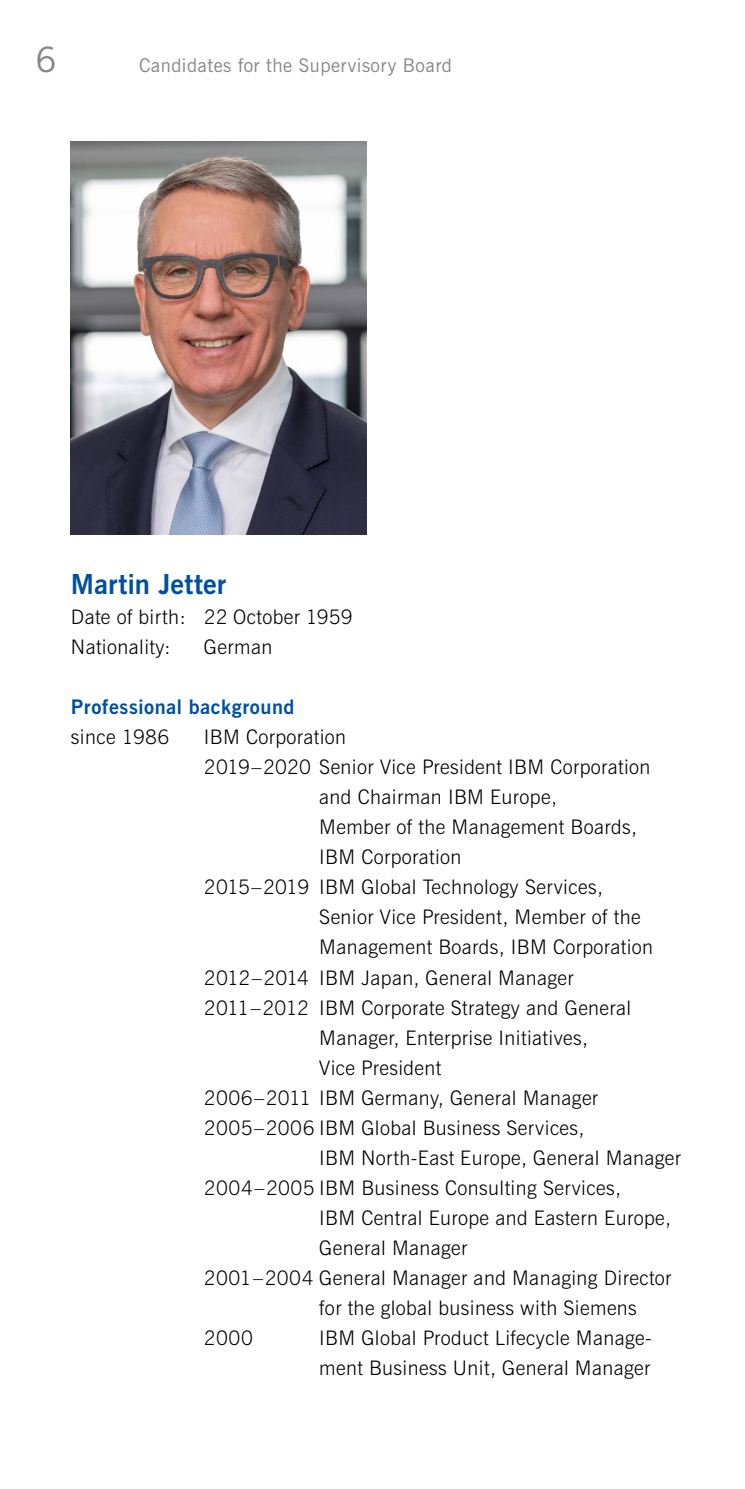
<style>
.page{position:relative;width:745px;height:1489px;background:#fff}
.page>*{position:absolute;margin:0;border:0;box-sizing:border-box;transform-origin:0 0}
.t1{font:35px "News Gothic BT";color:#868786}
.t2{font:700 27.5px "News Gothic BT";letter-spacing:.005em;color:#0050a0}
.t3{font:300 20px/30px "News Gothic BT";letter-spacing:.02em;color:#000}
.t4{font:700 20px "News Gothic BT";letter-spacing:.025em;color:#0050a0}
.t5{font:18.75px "News Gothic BT";letter-spacing:.025em;color:#868786}
</style>
<div class="page">
<img style="left:71px;top:142px;width:295px;height:392px">
<h1 class="t1" style="left:35px;top:39px;width:23px">6</h1>
<p class="t5" style="left:139px;top:54px;width:314px">Candidates for the Supervisory Board</p>
<h2 class="t2" style="left:71px;top:567px;width:157px">Martin Jetter</h2>
<p class="t3" style="left:71px;top:602px;width:283px">Date of birth: 22 October 1959<br>Nationality:</p>
<p class="t3" style="left:204px;top:632px;width:70px">German</p>
<p class="t4" style="left:71px;top:695px;width:225px">Professional background</p>
<p class="t3" style="left:71px;top:722px;width:100px">since 1986</p>
<p class="t3" style="left:204px;top:722px;width:144px">IBM Corporation</p>
<p class="t3" style="left:204px;top:752px;width:448px">2019–2020 Senior Vice President IBM Corporation</p>
<p class="t3" style="left:319px;top:782px;width:239px">and Chairman IBM Europe,</p>
<p class="t3" style="left:319px;top:812px;width:319px">Member of the Management Boards,</p>
<p class="t3" style="left:319px;top:842px;width:144px">IBM Corporation</p>
<p class="t3" style="left:204px;top:872px;width:400px">2015–2019 IBM Global Technology Services,</p>
<p class="t3" style="left:319px;top:902px;width:322px">Senior Vice President, Member of the</p>
<p class="t3" style="left:319px;top:932px;width:335px">Management Boards, IBM Corporation</p>
<p class="t3" style="left:204px;top:962px;width:371px">2012–2014 IBM Japan, General Manager</p>
<p class="t3" style="left:204px;top:992px;width:428px">2011–2012 IBM Corporate Strategy and General</p>
<p class="t3" style="left:319px;top:1022px;width:270px">Manager, Enterprise Initiatives,</p>
<p class="t3" style="left:319px;top:1052px;width:123px">Vice President</p>
<p class="t3" style="left:204px;top:1082px;width:395px">2006–2011 IBM Germany, General Manager</p>
<p class="t3" style="left:204px;top:1112px;width:382px">2005–2006 IBM Global Business Services,</p>
<p class="t3" style="left:319px;top:1142px;width:363px">IBM North-East Europe, General Manager</p>
<p class="t3" style="left:204px;top:1172px;width:418px">2004–2005 IBM Business Consulting Services,</p>
<p class="t3" style="left:319px;top:1202px;width:353px">IBM Central Europe and Eastern Europe,</p>
<p class="t3" style="left:319px;top:1232px;width:149px">General Manager</p>
<p class="t3" style="left:204px;top:1262px;width:468px">2001–2004 General Manager and Managing Director</p>
<p class="t3" style="left:319px;top:1292px;width:319px">for the global business with Siemens</p>
<p class="t3" style="left:204px;top:1322px;width:50px">2000</p>
<p class="t3" style="left:319px;top:1322px;width:334px">IBM Global Product Lifecycle Manage&shy;ment Business Unit, General Manager</p>
</div>
